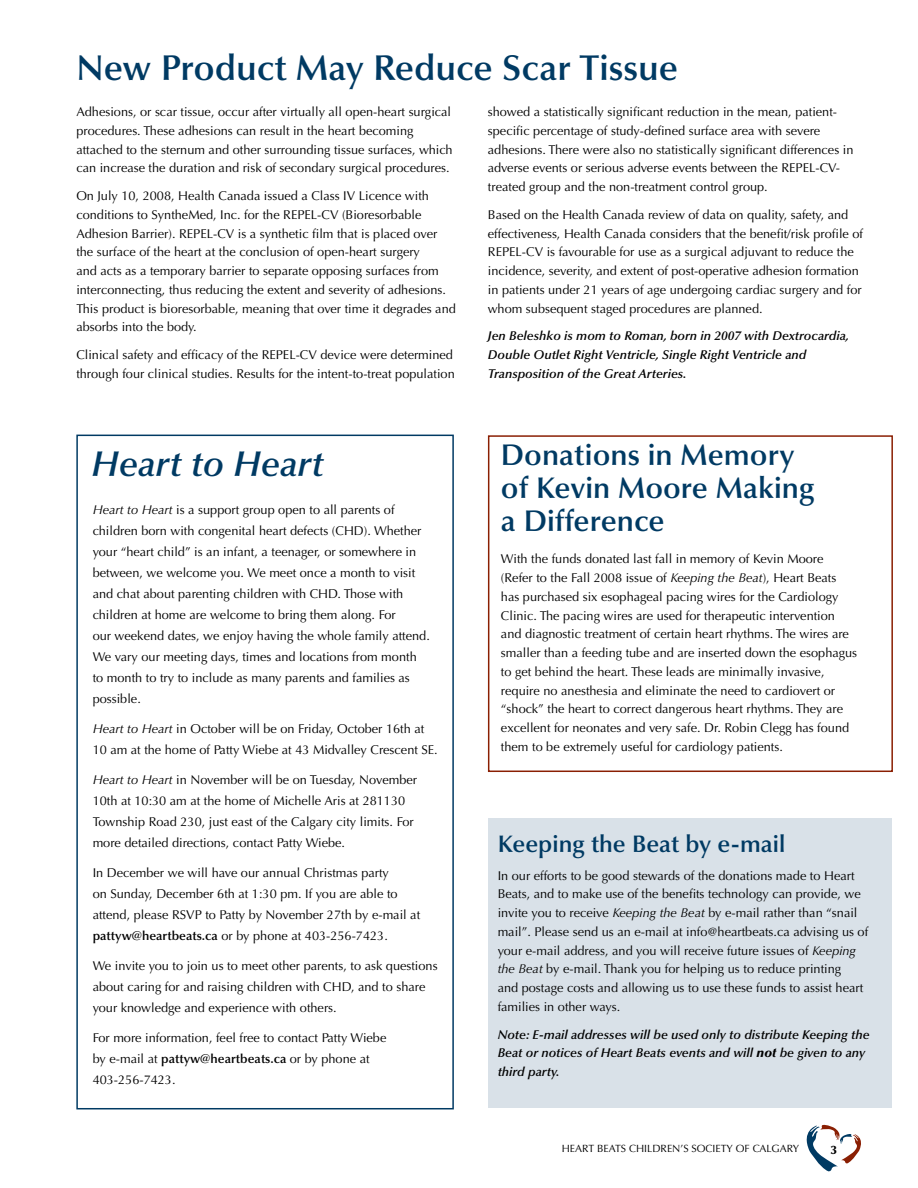
<style>
.page{position:relative;width:918px;height:1188px;background:#fff}
.page>*{position:absolute;margin:0;border:0;box-sizing:border-box;transform-origin:0 0}
.t1{font:600 36px "Optima";color:#003a63}
.t2{font:italic 600 36px "Optima";color:#003a63}
.t3{font:600 30px/33px "Optima";color:#003a63}
.t4{font:600 24px "Optima";color:#003a63}
.t5{font:12.75px/18.8px "Optima";color:#000}
.t6{font:italic 600 12.75px/18.8px "Optima";color:#000}
.t7{font:900 12px "Optima";color:#000}
.t8{font:10.5px "Optima";color:#000}
.s1{font-style:italic}
.s2{font-weight:600}
.s3{font-weight:900}
</style>
<div class="page">
<svg style="left:806px;top:1124px;width:55px;height:48px"></svg>
<div style="left:488px;top:435px;width:405px;height:337px;border:2px solid #8a1f03"></div>
<div style="left:489px;top:818px;width:403px;height:290px;background:#d9e1e8"></div>
<div style="left:76px;top:435px;width:378px;height:674px;border:2px solid #003a63"></div>
<h1 class="t1" style="left:76px;top:47px;width:603px">New Product May Reduce Scar Tissue</h1>
<p class="t5" style="left:76px;top:103px;width:378px">Adhesions, or scar tissue, occur after virtually all open-heart surgical procedures. These adhesions can result in the heart becoming attached to the sternum and other surrounding tissue surfaces, which can increase the duration and risk of secondary surgical procedures.</p>
<p class="t5" style="left:76px;top:187px;width:381px">On July 10, 2008, Health Canada issued a Class IV Licence with conditions to SyntheMed, Inc. for the REPEL-CV (Bioresorbable Adhesion Barrier). REPEL-CV is a synthetic film that is placed over the surface of the heart at the conclusion of open-heart surgery<br>and acts as a temporary barrier to separate opposing surfaces from interconnecting, thus reducing the extent and severity of adhesions.<br>This product is bioresorbable, meaning that over time it degrades and absorbs into the body.</p>
<p class="t5" style="left:76px;top:346px;width:380px">Clinical safety and efficacy of the REPEL-CV device were determined through four clinical studies. Results for the intent-to-treat population</p>
<p class="t5" style="left:488px;top:103px;width:367px">showed a statistically significant reduction in the mean, patient&shy;specific percentage of study-defined surface area with severe adhesions. There were also no statistically significant differences in adverse events or serious adverse events between the REPEL-CV&shy;treated group and the non-treatment control group.</p>
<p class="t5" style="left:488px;top:205px;width:377px">Based on the Health Canada review of data on quality, safety, and effectiveness, Health Canada considers that the benefit/risk profile of REPEL-CV is favourable for use as a surgical adjuvant to reduce the incidence, severity, and extent of post-operative adhesion formation in patients under 21 years of age undergoing cardiac surgery and for whom subsequent staged procedures are planned.</p>
<p class="t6" style="left:488px;top:327px;width:363px">Jen Beleshko is mom to Roman, born in 2007 with Dextrocardia,<br>Double Outlet Right Ventricle, Single Right Ventricle and<br>Transposition of the Great Arteries.</p>
<h1 class="t2" style="left:91px;top:443px;width:234px">Heart to Heart</h1>
<p class="t5" style="left:93px;top:500px;width:337px;line-height:21px"><span class="s1">Heart to Heart</span> is a support group open to all parents of children born with congenital heart defects (CHD). Whether your “heart child” is an infant, a teenager, or somewhere in between, we welcome you. We meet once a month to visit and chat about parenting children with CHD. Those with children at home are welcome to bring them along. For<br>our weekend dates, we enjoy having the whole family attend.<br>We vary our meeting days, times and locations from month to month to try to include as many parents and families as possible.</p>
<p class="t5" style="left:93px;top:719px;width:345px;line-height:21px"><span class="s1">Heart to Heart</span> in October will be on Friday, October 16th at<br>10 am at the home of Patty Wiebe at 43 Midvalley Crescent SE.</p>
<p class="t5" style="left:93px;top:770px;width:326px;line-height:21px"><span class="s1">Heart to Heart</span> in November will be on Tuesday, November 10th at 10:30 am at the home of Michelle Aris at 281130<br>Township Road 230, just east of the Calgary city limits. For more detailed directions, contact Patty Wiebe.</p>
<p class="t5" style="left:93px;top:863px;width:329px;line-height:21px">In December we will have our annual Christmas party<br>on Sunday, December 6th at 1:30 pm. If you are able to attend, please RSVP to Patty by November 27th by e-mail at <span class="s2">pattyw@heartbeats.ca</span> or by phone at 403-256-7423.</p>
<p class="t5" style="left:93px;top:956px;width:346px;line-height:21px">We invite you to join us to meet other parents, to ask questions about caring for and raising children with CHD, and to share your knowledge and experience with others.</p>
<p class="t5" style="left:93px;top:1028px;width:295px;line-height:21px">For more information, feel free to contact Patty Wiebe by e-mail at <span class="s2">pattyw@heartbeats.ca</span> or by phone at<br>403-256-7423.</p>
<h2 class="t3" style="left:501px;top:439px;width:315px">Donations in Memory of Kevin Moore Making a Difference</h2>
<p class="t5" style="left:501px;top:550px;width:358px">With the funds donated last fall in memory of Kevin Moore (Refer to the Fall 2008 issue of <span class="s1">Keeping the Beat</span>), Heart Beats has purchased six esophageal pacing wires for the Cardiology Clinic. The pacing wires are used for therapeutic intervention and diagnostic treatment of certain heart rhythms. The wires are smaller than a feeding tube and are inserted down the esophagus to get behind the heart. These leads are minimally invasive, require no anesthesia and eliminate the need to cardiovert or “shock” the heart to correct dangerous heart rhythms. They are excellent for neonates and very safe. Dr. Robin Clegg has found them to be extremely useful for cardiology patients.</p>
<h3 class="t4" style="left:498px;top:830px;width:289px">Keeping the Beat by e-mail</h3>
<p class="t5" style="left:498px;top:866px;width:372px">In our efforts to be good stewards of the donations made to Heart Beats, and to make use of the benefits technology can provide, we invite you to receive <span class="s1">Keeping the Beat</span> by e-mail rather than “snail mail”. Please send us an e-mail at info@heartbeats.ca advising us of your e-mail address, and you will receive future issues of <span class="s1">Keeping the Beat</span> by e-mail. Thank you for helping us to reduce printing<br>and postage costs and allowing us to use these funds to assist heart families in other ways.</p>
<p class="t6" style="left:498px;top:1025px;width:373px">Note: E-mail addresses will be used only to distribute Keeping the<br>Beat or notices of Heart Beats events and will <span class="s3">not</span> be given to any third party.</p>
<p class="t8" style="left:562px;top:1143px;width:15px">Heart</p>
<p class="t8" style="left:597px;top:1143px;width:13px">Beats</p>
<p class="t8" style="left:629px;top:1143px;width:15px">Children</p>
<p class="t8" style="left:680px;top:1143px;width:24px">’s Society</p>
<p class="t8" style="left:736px;top:1143px;width:32px">of Calgary</p>
<p class="t7" style="left:831px;top:1143px;width:7px">3</p>
</div>
